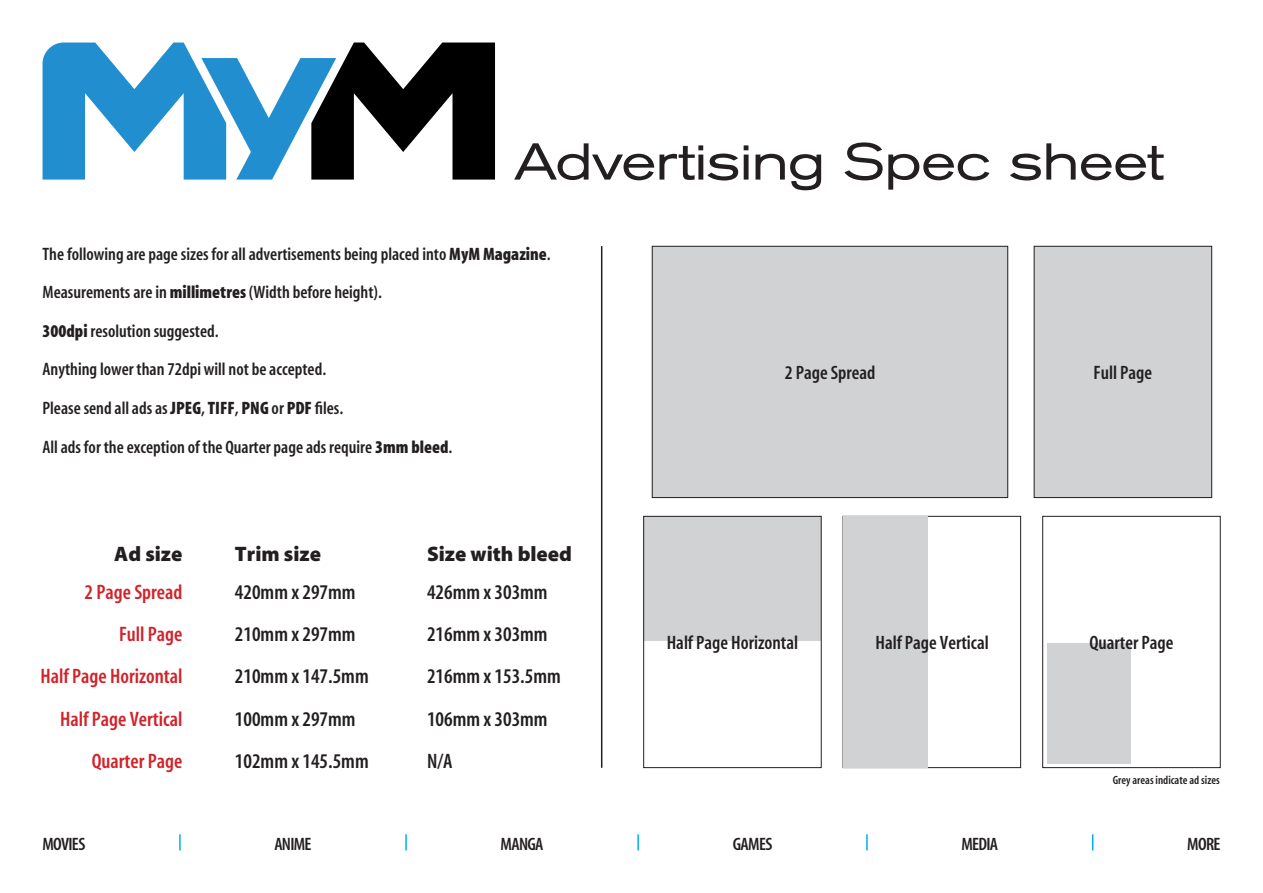
<style>
.page{position:relative;width:1263px;height:893px;background:#fff}
.page>*{position:absolute;margin:0;border:0;box-sizing:border-box;transform-origin:0 0}
.t1{font:expanded 51.3px "Akzidenz Grotesk BE";letter-spacing:-.015em;color:#231f20}
.t2{font:21px/42.2px "Myriad SBCN";color:#231f20}
.t3{font:21px/42.2px "Myriad SBCN";color:#d1232a;text-align:right}
.t4{font:21px "Myriad BLNO";color:#231f20}
.t5{font:19.5px "Myriad SBCN";color:#231f20}
.t6{font:18px/38.5px "Myriad SBCN";color:#231f20}
.t7{font:12px "Myriad SBCN";color:#231f20}
.s1{font-family:"Myriad BLCN"}
</style>
<div class="page">
<div style="left:652px;top:246px;width:356px;height:252px;background:#d1d2d4"></div>
<div style="left:652px;top:246px;width:356px;height:252px;border:1px solid #231f20"></div>
<div style="left:1034px;top:246px;width:178px;height:252px;background:#d1d2d4"></div>
<div style="left:1034px;top:246px;width:178px;height:252px;border:1px solid #231f20"></div>
<div style="left:643px;top:516px;width:178px;height:125px;background:#d1d2d4"></div>
<div style="left:643px;top:516px;width:178px;height:252px;border:1px solid #231f20"></div>
<div style="left:843px;top:516px;width:85px;height:252px;background:#d1d2d4"></div>
<div style="left:1047px;top:643px;width:83px;height:120px;background:#d1d2d4"></div>
<div style="left:1042px;top:516px;width:178px;height:252px;border:1px solid #231f20"></div>
<svg style="left:43px;top:43px;width:452px;height:137px"></svg>
<svg style="left:179px;top:834px;width:2px;height:16px"></svg>
<svg style="left:405px;top:834px;width:2px;height:16px"></svg>
<svg style="left:637px;top:834px;width:2px;height:16px"></svg>
<svg style="left:866px;top:834px;width:2px;height:16px"></svg>
<svg style="left:1092px;top:834px;width:1px;height:16px"></svg>
<hr style="left:601px;top:246px;width:1px;height:522px;background:#231f20">
<h1 class="t1" style="left:514px;top:132px;width:651px">Advertising Spec sheet</h1>
<p class="t6" style="left:43px;top:235px;width:510px">The following are page sizes for all advertisements being placed into <span class="s1">MyM Magazine</span>.<br>Measurements are in <span class="s1">millimetres</span> (Width before height).<br><span class="s1">300dpi</span> resolution suggested.<br>Anything lower than 72dpi will not be accepted.<br>Please send all ads as <span class="s1">JPEG</span>, <span class="s1">TIFF</span>, <span class="s1">PNG</span> or <span class="s1">PDF</span> files.<br>All ads for the exception of the Quarter page ads require <span class="s1">3mm bleed</span>.</p>
<p class="t4" style="left:114px;top:543px;width:70px">Ad size</p>
<p class="t3" style="left:40px;top:572px;width:143px">2 Page Spread<br>Full Page<br>Half Page Horizontal<br>Half Page Vertical<br>Quarter Page</p>
<p class="t4" style="left:235px;top:543px;width:88px">Trim size</p>
<p class="t2" style="left:235px;top:572px;width:135px">420mm x 297mm<br>210mm x 297mm<br>210mm x 147.5mm<br>100mm x 297mm<br>102mm x 145.5mm</p>
<p class="t4" style="left:427px;top:543px;width:147px">Size with bleed</p>
<p class="t2" style="left:427px;top:572px;width:135px">426mm x 303mm<br>216mm x 303mm<br>216mm x 153.5mm<br>106mm x 303mm<br>N/A</p>
<p class="t5" style="left:785px;top:363px;width:92px">2 Page Spread</p>
<p class="t5" style="left:1094px;top:363px;width:60px">Full Page</p>
<p class="t5" style="left:667px;top:633px;width:133px">Half Page Horizontal</p>
<p class="t5" style="left:875px;top:633px;width:115px">Half Page Vertical</p>
<p class="t5" style="left:1089px;top:633px;width:85px">Quarter Page</p>
<p class="t7" style="left:1113px;top:774px;width:109px">Grey areas indicate ad sizes</p>
<p class="t6" style="left:43px;top:825px;width:43px">Movies</p>
<p class="t6" style="left:274px;top:825px;width:29px">AnimE</p>
<p class="t6" style="left:501px;top:825px;width:44px">manga</p>
<p class="t6" style="left:733px;top:825px;width:40px">gam es</p>
<p class="t6" style="left:961px;top:825px;width:37px">media</p>
<p class="t6" style="left:1187px;top:825px;width:35px">More</p>
</div>
